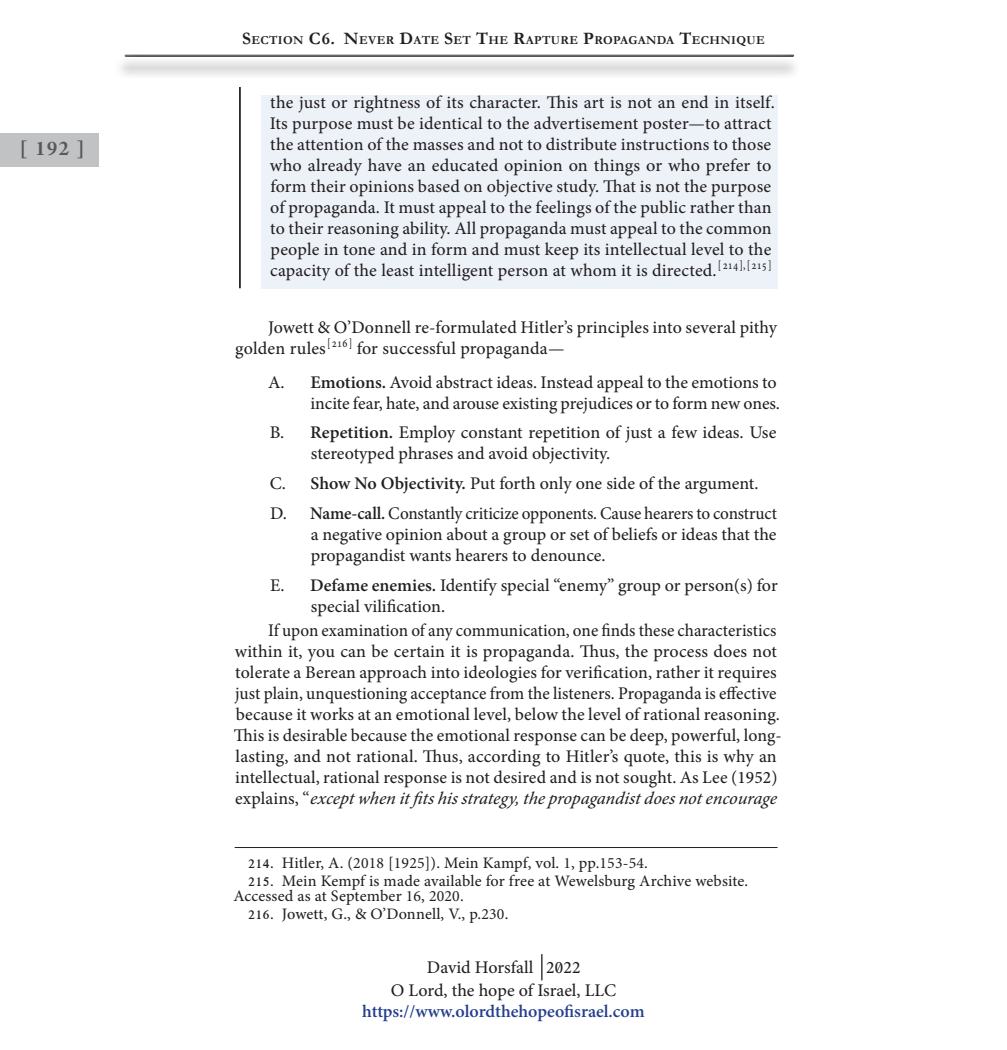
<style>
.page{position:relative;width:1007px;height:1050px;background:#fff}
.page>*{position:absolute;margin:0;border:0;box-sizing:border-box;transform-origin:0 0}
.t1{font:700 21px "Adobe Text Pro";color:#57585a}
.t2{font:17.5px/21px "Adobe Hebrew";letter-spacing:.005em;color:#231f20}
.t3{font:17.5px/21px "Adobe Hebrew";letter-spacing:.005em;color:#231f20;scale:.95 1}
.t4{font:700 17.5px "Adobe Hebrew";color:#253f8e}
.t5{font:15.75px/17.5px "Adobe Hebrew";letter-spacing:.005em;color:#231f20}
.t6{font:700 12.25px "Garamond";letter-spacing:.03em;color:#231f20}
.s1{font-size:17.5px}
.s2{font-weight:700}
.s3{font-family:"Minion Pro";font-weight:500}
.s4{font-style:italic}
.s5{font-family:"Frank Ruehl";font-size:17.5px}
.s6{font-family:"Minion Pro"}
</style>
<div class="page">
<div style="left:261px;top:95px;width:516px;height:193px;background:#edf2f9"></div>
<hr style="left:239px;top:87px;width:2px;height:201px;background:#231f20">
<hr style="left:234px;top:847px;width:543px;height:1px;background:#231f20">
<svg style="left:541px;top:954px;width:1px;height:26px"></svg>
<div style="left:0;top:133px;width:98px;height:33px;background:#c1c2c4"></div>
<div style="left:114px;top:57px;width:687px;height:22px;background:#231f20;opacity:.62"></div>
<div style="left:124px;top:53px;width:672px;height:7px;background:#231f20;opacity:.75"></div>
<p class="t1" style="left:20px;top:135px;width:65px">[ 192 ]</p>
<p class="t6" style="left:242px;top:32px;width:524px"><span class="s1">S</span>ECTION <span class="s1">C 6. N</span>EVER <span class="s1">D</span>ATE <span class="s1">S</span>ET <span class="s1">T</span>HE <span class="s1">R</span>APTURE <span class="s1">P</span>ROPAGANDA <span class="s1">T</span>ECHNIQUE</p>
<p class="t2" style="left:270px;top:92px;width:506px">the just or rightness of its character. This art is not an end in itself.<br>Its purpose must be identical to the advertisement poster—to attract the attention of the masses and not to distribute instructions to those who already have an educated opinion on things or who prefer to form their opinions based on objective study. That is not the purpose of propaganda. It must appeal to the feelings of the public rather than to their reasoning ability. All propaganda must appeal to the common people in tone and in form and must keep its intellectual level to the capacity of the least intelligent person at whom it is directed. <sup>[</sup> <sup>214</sup> <sup>],</sup> <sup>[</sup> <sup>215</sup> <sup>]</sup></p>
<p class="t2" style="left:235px;top:317px;width:543px;text-indent:33px">Jowett &amp; O’Donnell re-formulated Hitler’s principles into several pithy golden rules <sup>[</sup> <sup>216</sup> <sup>]</sup> for successful propaganda—</p>
<p class="t2" style="left:268px;top:372px;width:513px;text-align:right">A. <span class="s2">Emotions.</span> Avoid abstract ideas. Instead appeal to the emotions to incite fear, hate, and arouse existing prejudices or to form new ones.</p>
<p class="t2" style="left:311px;top:422px;width:467px;text-indent:-41px">B. <span class="s2">Repetition.</span> Employ constant repetition of just a few ideas. Use stereotyped phrases and avoid objectivity.</p>
<p class="t2" style="left:270px;top:469px;width:508px;line-height:29.8px">C. <span class="s2">Show No Objectivity.</span> Put forth only one side of the argument.<br>D. <span class="s2">Name-call.</span> Constantly criticize opponents. Cause hearers to construct</p>
<p class="t2" style="left:310px;top:524px;width:467px">a negative opinion about a group or set of beliefs or ideas that the propagandist wants hearers to denounce.</p>
<p class="t2" style="left:311px;top:575px;width:468px;text-indent:-41px">E. <span class="s2">Defame enemies.</span> Identify special “enemy” group or person(s) for special vilification.</p>
<p class="t3" style="left:234px;top:620px;width:578px;text-indent:34px">If upon examination of any communication, one finds these characteristics within it, you can be certain it is propaganda. Thus, the process does not tolerate a Berean approach into ideologies for verification, rather it requires just plain, unquestioning acceptance from the listeners. Propaganda is effective because it works at an emotional level, below the level of rational reasoning.<br>This is desirable because the emotional response can be deep, powerful, long&shy;lasting, and not rational. Thus, according to Hitler’s quote, this is why an intellectual, rational response is not desired and is not sought. As Lee (<span class="s3">1952</span>) e x pl ai ns , “<span class="s4">except when it fits his strategy,the propagandist does not encourage</span></p>
<p class="t5" style="left:247px;top:854px;width:502px"><span class="s5">214</span>. Hitler, A. (<span class="s6">2018</span> [<span class="s6">1925</span>]). Mein Kampf, vol. <span class="s6">1</span>, pp.<span class="s6">153</span>-<span class="s6">54</span>.<br><span class="s5">215</span>. Mein Kempf is made available for free at Wewelsburg Archive website.</p>
<p class="t5" style="left:247px;top:888px;width:262px;text-indent:-14px">Accessed as at September <span class="s6">16</span>, <span class="s6">2020</span>.<br><span class="s5">216</span>. Jowett, G., &amp; O’Donnell, V., p.<span class="s6">230</span>.</p>
<p class="t2" style="left:391px;top:957px;width:227px;line-height:22.6px;text-align:center">David Horsfall <span class="s3">2022<br></span>O Lord, the hope of Israel, LLC</p>
<p class="t4" style="left:362px;top:1001px;width:284px">https://www.olordthehopeofisrael.com</p>
</div>
